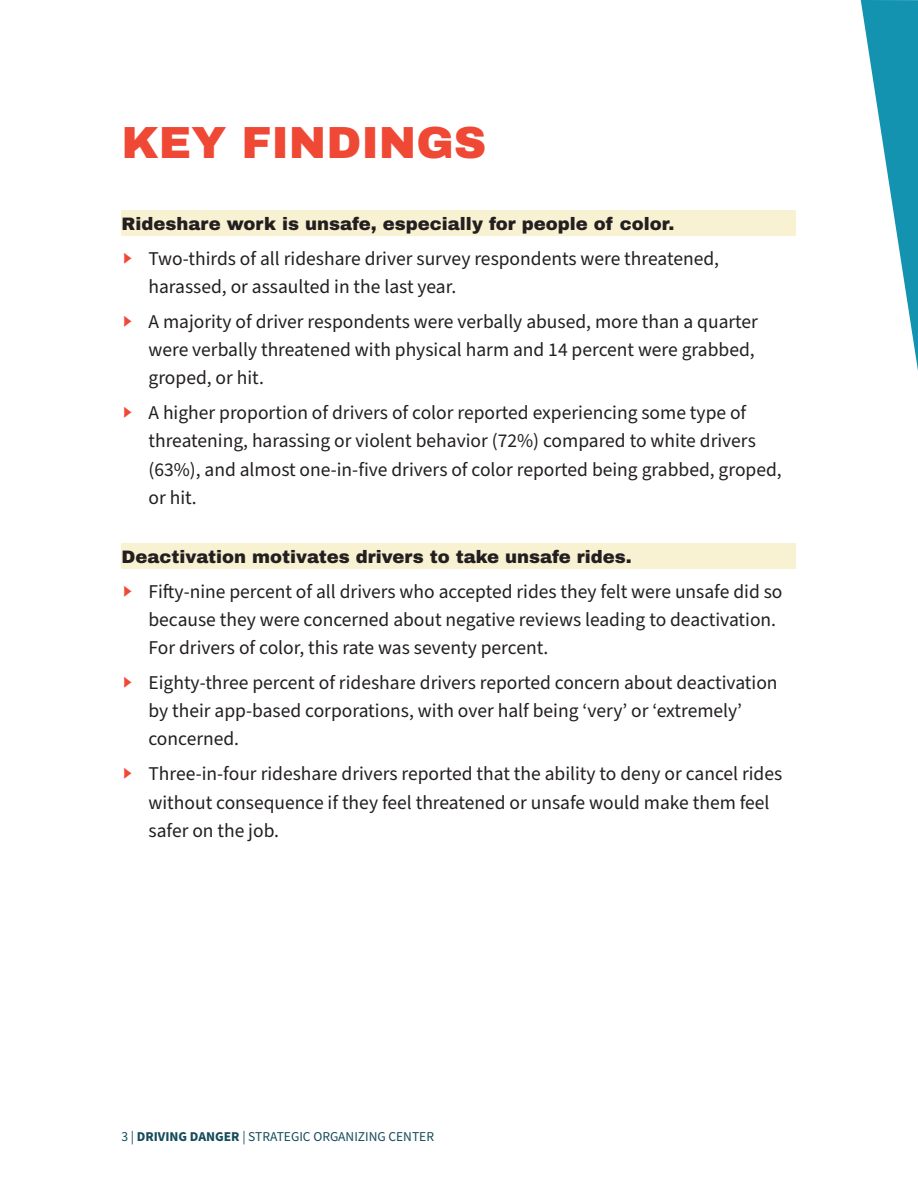
<style>
.page{position:relative;width:918px;height:1188px;background:#fff}
.page>*{position:absolute;margin:0;border:0;box-sizing:border-box;transform-origin:0 0}
.t1{font:900 45px "Archivo";color:#ef4835}
.t2{font:19.5px/28.2px "Source Sans Pro";color:#231f20}
.t3{font:900 18px "Archivo";color:#231f20}
.t4{font:13.5px "Source Sans Pro";color:#164b5c}
.s1{font-family:"Calluna";color:#ef4835}
.s2{font-weight:700}
</style>
<div class="page">
<svg style="left:861px;top:0;width:57px;height:371px"></svg>
<div style="left:122px;top:210px;width:674px;height:25px;background:#f8f2d2"></div>
<div style="left:122px;top:543px;width:674px;height:25px;background:#f8f2d2"></div>
<h1 class="t1" style="left:122px;top:114px;width:366px">KEY FINDINGS</h1>
<p class="t3" style="left:122px;top:213px;width:554px">Rideshare work is unsafe, especially for people of color.</p>
<p class="t2" style="left:149px;top:245px;width:572px;text-indent:-27px"><span class="s1">►</span> Two-thirds of all rideshare driver survey respondents were threatened, harassed, or assaulted in the last year.</p>
<p class="t2" style="left:149px;top:308px;width:611px;text-indent:-27px"><span class="s1">►</span> A majority of driver respondents were verbally abused, more than a quarter were verbally threatened with physical harm and 14 percent were grabbed, groped, or hit.</p>
<p class="t2" style="left:149px;top:399px;width:635px;text-indent:-27px"><span class="s1">►</span> A higher proportion of drivers of color reported experiencing some type of threatening, harassing or violent behavior (72%) compared to white drivers (63%), and almost one-in-five drivers of color reported being grabbed, groped, or hit.</p>
<p class="t3" style="left:122px;top:545px;width:512px">Deactivation motivates drivers to take unsafe rides.</p>
<p class="t2" style="left:149px;top:578px;width:635px;text-indent:-27px"><span class="s1">►</span> Fifty-nine percent of all drivers who accepted rides they felt were unsafe did so because they were concerned about negative reviews leading to deactivation.<br>For drivers of color, this rate was seventy percent.</p>
<p class="t2" style="left:149px;top:669px;width:631px;text-indent:-27px"><span class="s1">►</span> Eighty-three percent of rideshare drivers reported concern about deactivation by their app-based corporations, with over half being ‘very’ or ‘extremely’ concerned.</p>
<p class="t2" style="left:149px;top:760px;width:635px;text-indent:-27px"><span class="s1">►</span> Three-in-four rideshare drivers reported that the ability to deny or cancel rides without consequence if they feel threatened or unsafe would make them feel safer on the job.</p>
<p class="t4" style="left:122px;top:1128px;width:314px">3 | <span class="s2">DRIVING DANGER</span> | STRATEGIC ORGANIZING CENTER</p>
</div>
